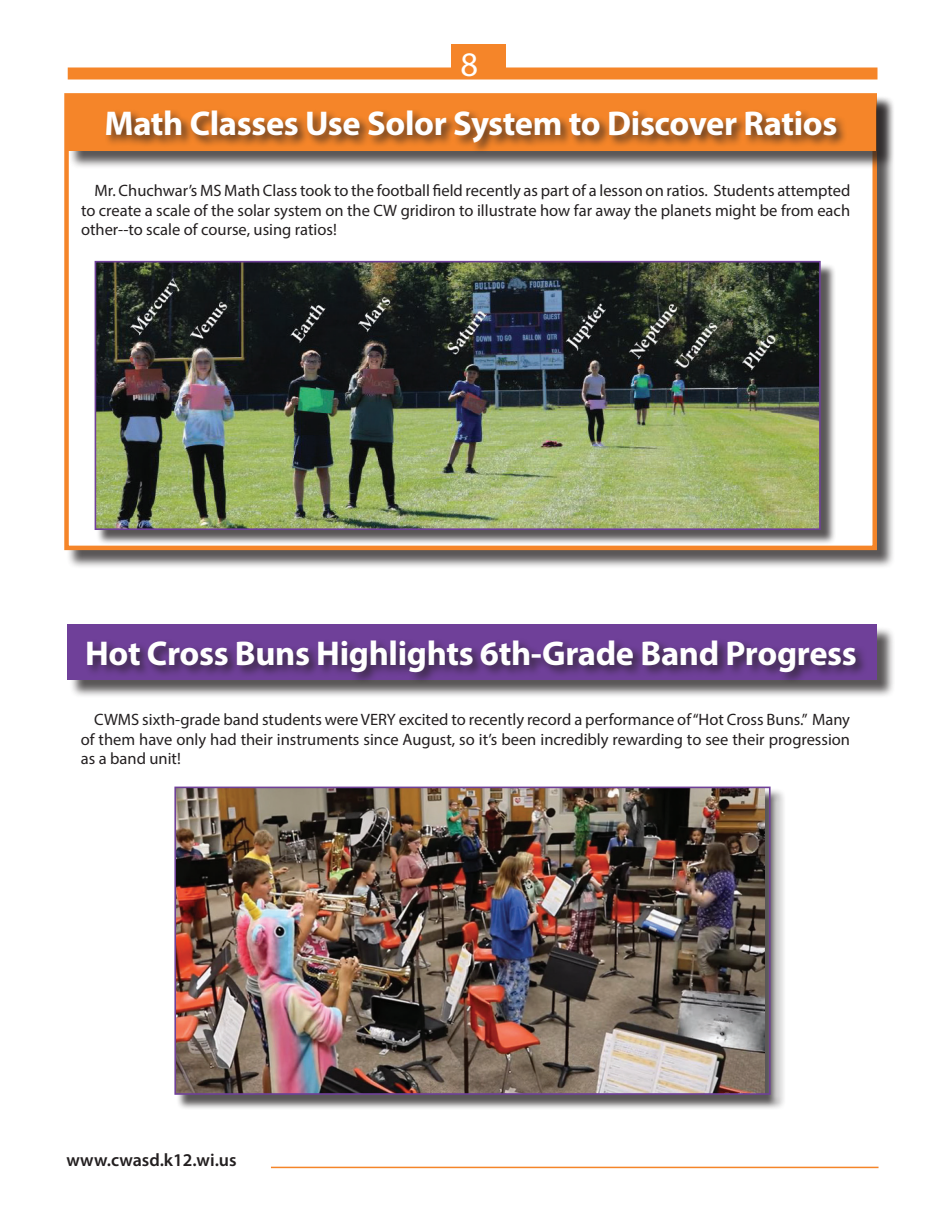
<style>
.page{position:relative;width:945px;height:1215px;background:#fff}
.page>*{position:absolute;margin:0;border:0;box-sizing:border-box;transform-origin:0 0}
.t1{font:700 34.5px "Myriad Pro";letter-spacing:-.01em;color:#fff}
.t2{font:34.5px "Myriad Pro";color:#fff}
.t3{font:600 18px "Myriad Pro";color:#231f20}
.t4{font:16.5px/19.5px "Myriad Pro";color:#231f20;text-align:justify}
</style>
<div class="page">
<hr style="left:271px;top:1167px;width:608px;height:1px;background:#f58529">
<div style="left:68px;top:68px;width:809px;height:12px;background:#f58529"></div>
<div style="left:452px;top:44px;width:54px;height:34px;background:#f58529"></div>
<div style="left:67px;top:95px;width:828px;height:474px;background:#231f20;opacity:.75"></div>
<div style="left:64px;top:93px;width:813px;height:457px;background:#fff;border:4px solid #f58529"></div>
<div style="left:68px;top:97px;width:827px;height:72px;background:#231f20;opacity:.75"></div>
<div style="left:66px;top:95px;width:810px;height:55px;background:#f58529"></div>
<div style="left:104px;top:108px;width:744px;height:47px;background:#231f20;opacity:.75"></div>
<div style="left:97px;top:263px;width:739px;height:282px;background:#231f20;opacity:.75"></div>
<img style="left:98px;top:264px;width:720px;height:263px">
<div style="left:95px;top:261px;width:726px;height:269px;border:2px solid #6f4099"></div>
<div style="left:69px;top:626px;width:827px;height:73px;background:#231f20;opacity:.75"></div>
<div style="left:67px;top:624px;width:810px;height:56px;background:#6f4099"></div>
<div style="left:85px;top:638px;width:783px;height:47px;background:#231f20;opacity:.75"></div>
<div style="left:176px;top:789px;width:610px;height:321px;background:#231f20;opacity:.75"></div>
<img style="left:177px;top:790px;width:587px;height:302px">
<div style="left:174px;top:787px;width:597px;height:308px;border:2px solid #6f4099"></div>
<h1 class="t2" style="left:460px;top:43px;width:19px">8</h1>
<h1 class="t1" style="left:104px;top:101px;width:734px">Math Classes Use Solor System to Discover Ratios</h1>
<p class="t4" style="left:81px;top:181px;width:771px;text-indent:13px">Mr. Chuchwar’s MS Math Class took to the football field recently as part of a lesson on ratios. Students attempted to create a scale of the solar system on the CW gridiron to illustrate how far away the planets might be from each other--to scale of course, using ratios!</p>
<h1 class="t1" style="left:85px;top:630px;width:773px">Hot Cross Buns Highlights 6th-Grade Band Progress</h1>
<p class="t4" style="left:81px;top:710px;width:771px;text-indent:13px">CWMS sixth-grade band students were VERY excited to recently record a performance of “Hot Cross Buns.” Many of them have only had their instruments since August, so it’s been incredibly rewarding to see their progression as a band unit!</p>
<p class="t3" style="left:67px;top:1149px;width:172px">www.cwasd.k12.wi.us</p>
</div>
